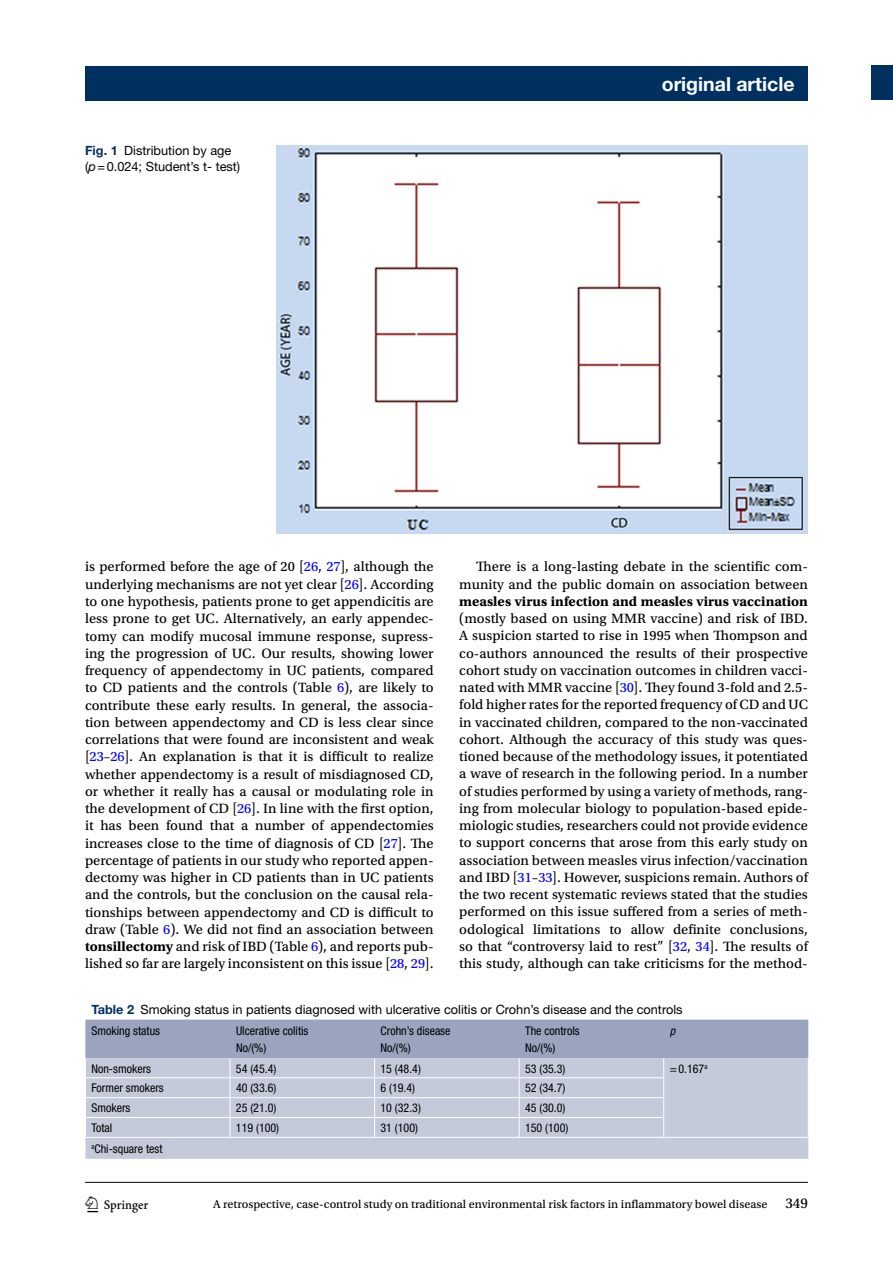
<style>
.page{position:relative;width:893px;height:1263px;background:#fff}
.page>*{position:absolute;margin:0;border:0;box-sizing:border-box;transform-origin:0 0}
.t1{font:22.5px "Springnew";color:#000}
.t2{font:700 19.5px "Helvetica Neue";color:#fff}
.t3{font:14.25px/17.2px "Utopia Std Capt";color:#000;text-align:justify}
.t4{font:14.25px "Utopia Std Bold Capt";color:#000}
.t5{font:12.75px/15.8px "Helvetica Neue";color:#000}
.t6{font:condensed 12px/17.2px "Helvetica Neue";color:#000}
.t7{font:12px "Utopia Std Capt";color:#000}
.t8{font:italic condensed 12px "Helvetica Neue";color:#000}
.s1{font-weight:700;color:#00305f}
.s2{font-style:italic}
.s3{color:#00f}
.s4{font-family:"Utopia Std Bold Capt"}
.s5{font-size:15px}
</style>
<div class="page">
<div style="left:85px;top:66px;width:722px;height:34px;background:#00305f"></div>
<div style="left:872px;top:66px;width:21px;height:34px;background:#00305f"></div>
<hr style="left:85px;top:1182px;width:723px;height:1px;background:#000">
<div style="left:85px;top:1138px;width:723px;height:21px;background:#c5cada"></div>
<svg style="left:85px;top:1019px;width:724px;height:118px;background:#b8bfd2"></svg>
<hr style="left:519px;top:1117px;width:145px;height:1px;background:#fff">
<img style="left:276px;top:145px;width:532px;height:388px">
<p class="t5" style="left:85px;top:142px;width:157px"><span class="s1">Fig. 1</span> Distribution by age (<span class="s2">p</span>=0.024; Student’s t- test)</p>
<h2 class="t2" style="left:662px;top:72px;width:134px">original article</h2>
<p class="t3" style="left:85px;top:558px;width:350px">is performed before the age of 20 [<span class="s3">26</span>, <span class="s3">27</span>], although the underlying mechanisms are not yet clear [<span class="s3">26</span>]. According to one hypothesis, patients prone to get appendicitis are less prone to get UC. Alternatively, an early appendec&shy;tomy can modify mucosal immune response, supress&shy;ing the progression of UC. Our results, showing lower frequency of appendectomy in UC patients, compared to CD patients and the controls (Table <span class="s3">6</span>), are likely to contribute these early results. In general, the associa&shy;tion between appendectomy and CD is less clear since correlations that were found are inconsistent and weak [<span class="s3">23</span>–<span class="s3">26</span>]. An explanation is that it is difficult to realize whether appendectomy is a result of misdiagnosed CD, or whether it really has a causal or modulating role in the development of CD [<span class="s3">26</span>]. In line with the first option, it has been found that a number of appendectomies increases close to the time of diagnosis of CD [<span class="s3">27</span>]. The percentage of patients in our study who reported appen&shy;dectomy was higher in CD patients than in UC patients and the controls, but the conclusion on the causal rela&shy;tionships between appendectomy and CD is difficult to draw (Table <span class="s3">6</span>). We did not find an association between <span class="s4">tonsillectomy</span> and risk of IBD (Table <span class="s3">6</span>), and reports pub&shy;lished so far are largely inconsistent on this issue [<span class="s3">28</span>, <span class="s3">29</span>].</p>
<p class="t5" style="left:91px;top:1001px;width:593px"><span class="s1">Table 2</span> Smoking status in patients diagnosed with ulcerative colitis or Crohn’s disease and the controls</p>
<p class="t6" style="left:91px;top:1022px;width:70px">Smoking status</p>
<p class="t6" style="left:236px;top:1022px;width:74px">Ulcerative colitis<br>No/(%)</p>
<p class="t6" style="left:381px;top:1022px;width:71px">Crohn’s disease<br>No/(%)</p>
<p class="t6" style="left:525px;top:1022px;width:56px">The controls<br>No/(%)</p>
<p class="t8" style="left:670px;top:1024px;width:7px">p</p>
<p class="t6" style="left:91px;top:1060px;width:61px">Non-smokers</p>
<p class="t6" style="left:236px;top:1060px;width:42px">54 (45.4)</p>
<p class="t6" style="left:381px;top:1060px;width:42px">15 (48.4)</p>
<p class="t6" style="left:525px;top:1060px;width:42px">53 (35.3)</p>
<p class="t6" style="left:670px;top:1060px;width:39px">=0.167<sup>a</sup></p>
<p class="t6" style="left:91px;top:1079px;width:74px">Former smokers</p>
<p class="t6" style="left:236px;top:1079px;width:42px">40 (33.6)</p>
<p class="t6" style="left:381px;top:1079px;width:36px">6 (19.4)</p>
<p class="t6" style="left:525px;top:1079px;width:42px">52 (34.7)</p>
<p class="t6" style="left:91px;top:1099px;width:41px">Smokers</p>
<p class="t6" style="left:236px;top:1099px;width:42px">25 (21.0)</p>
<p class="t6" style="left:381px;top:1099px;width:42px">10 (32.3)</p>
<p class="t6" style="left:525px;top:1099px;width:42px">45 (30.0)</p>
<p class="t6" style="left:91px;top:1119px;width:22px">Total</p>
<p class="t6" style="left:236px;top:1119px;width:45px">119 (100)</p>
<p class="t6" style="left:381px;top:1119px;width:39px">31 (100)</p>
<p class="t6" style="left:525px;top:1119px;width:45px">150 (100)</p>
<p class="t6" style="left:91px;top:1140px;width:73px"><sup>a</sup>Chi-square test</p>
<p class="t3" style="left:459px;top:558px;width:350px;text-align:right">There is a long-lasting debate in the scientific com&shy;munity and the public domain on association between</p>
<p class="t4" style="left:459px;top:593px;width:350px">measles virus infection and measles virus vaccination</p>
<p class="t3" style="left:459px;top:610px;width:350px">(mostly based on using MMR vaccine) and risk of IBD.<br>A suspicion started to rise in 1995 when Thompson and co-authors announced the results of their prospective cohort study on vaccination outcomes in children vacci&shy;nated with MMR vaccine [<span class="s3">30</span>]. They found 3-fold and 2.5- fold higher rates for the reported frequency of CD and UC in vaccinated children, compared to the non-vaccinated cohort. Although the accuracy of this study was ques&shy;tioned because of the methodology issues, it potentiated a wave of research in the following period. In a number of studies performed by using a variety of methods, rang&shy;ing from molecular biology to population-based epide&shy;miologic studies, researchers could not provide evidence to support concerns that arose from this early study on association between measles virus infection/vaccination and IBD [<span class="s3">31</span>–<span class="s3">33</span>]. However, suspicions remain. Authors of the two recent systematic reviews stated that the studies performed on this issue suffered from a series of meth&shy;odological limitations to allow definite conclusions, so that “controversy laid to rest” [<span class="s3">32</span>, <span class="s3">34</span>]. The results of this study, although can take criticisms for the method-</p>
<h1 class="t1" style="left:87px;top:1196px;width:63px">1 3</h1>
<p class="t7" style="left:213px;top:1198px;width:596px">A retrospective, case-control study on traditional environmental risk factors in inflammatory bowel disease <span class="s5">349</span></p>
</div>
